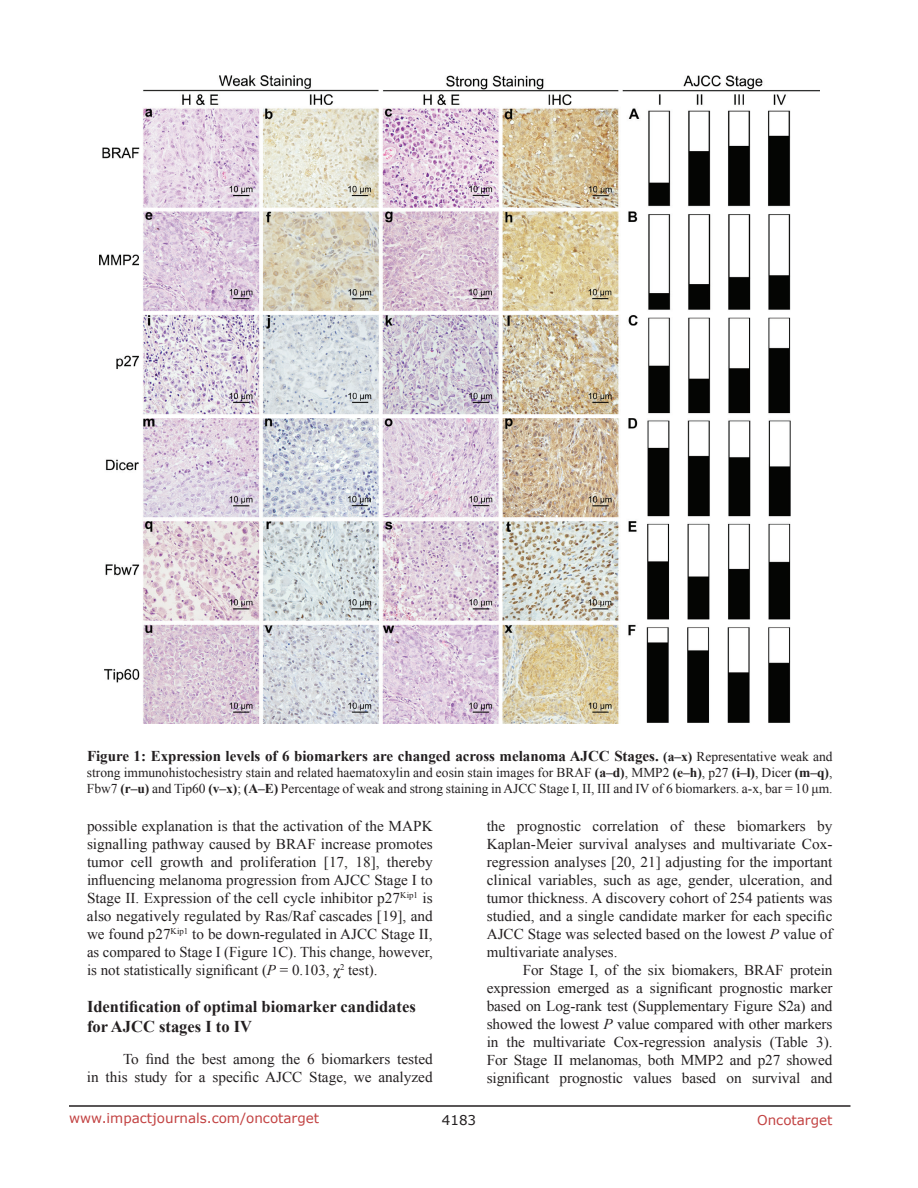
<style>
.page{position:relative;width:918px;height:1188px;background:#fff}
.page>*{position:absolute;margin:0;border:0;box-sizing:border-box;transform-origin:0 0}
.t1{font:700 16.5px/19.8px "Times New Roman";color:#231f20}
.t2{font:15px/18px "Times New Roman";color:#231f20;text-align:justify}
.t3{font:700 15px "Times New Roman";color:#231f20}
.t4{font:13.5px/16.2px "Times New Roman";color:#231f20}
.t5{font:13.5px "Verdana";color:#c24141}
.t6{font:13.5px "Verdana";color:#231f20}
.s1{font-size:13.5px}
.s2{font-weight:400;font-size:13.5px}
.s3{font-weight:700}
.s4{font-style:italic}
</style>
<div class="page">
<hr style="left:69px;top:1105px;width:781px;height:2px;background:#231f20">
<img style="left:100px;top:75px;width:720px;height:648px">
<p class="t3" style="left:87px;top:745px;width:747px">Figure 1: Expression levels of 6 biomarkers are changed across melanoma AJCC Stages. <span class="s1">(a–x)</span> <span class="s2">Representative weak and</span></p>
<p class="t4" style="left:87px;top:764px;width:747px">strong immunohistochesistry stain and related haematoxylin and eosin stain images for BRAF <span class="s3">(a–d)</span>, MMP2 <span class="s3">(e–h)</span>, p27 <span class="s3">(i–l)</span>, Dicer <span class="s3">(m–q)</span>,<br>Fbw7 <span class="s3">(r–u)</span> and Tip60 <span class="s3">(v–x)</span>; <span class="s3">(A–E)</span> Percentage of weak and strong staining in AJCC Stage I, II, III and IV of 6 biomarkers. a-x, bar = 10 μm.</p>
<p class="t2" style="left:87px;top:816px;width:347px">possible explanation is that the activation of the MAPK signalling pathway caused by BRAF increase promotes tumor cell growth and proliferation [17, 18], thereby influencing melanoma progression from AJCC Stage I to Stage II. Expression of the cell cycle inhibitor p27<sup>Kip1</sup> is also negatively regulated by Ras/Raf cascades [19], and we found p27<sup>Kip1</sup> to be down-regulated in AJCC Stage II, as compared to Stage I (Figure 1C). This change, however, is not statistically significant (<span class="s4">P</span> = 0.103, χ<sup>2</sup> test).</p>
<p class="t1" style="left:87px;top:997px;width:330px">Identification of optimal biomarker candidates for AJCC stages I to IV</p>
<p class="t2" style="left:87px;top:1049px;width:347px;text-align:right">To find the best among the 6 biomarkers tested<br>in this study for a specific AJCC Stage, we analyzed</p>
<p class="t2" style="left:487px;top:816px;width:347px">the prognostic correlation of these biomarkers by Kaplan-Meier survival analyses and multivariate Cox&shy;regression analyses [20, 21] adjusting for the important clinical variables, such as age, gender, ulceration, and tumor thickness. A discovery cohort of 254 patients was studied, and a single candidate marker for each specific AJCC Stage was selected based on the lowest <span class="s4">P</span> value of multivariate analyses.</p>
<p class="t2" style="left:487px;top:960px;width:347px;text-indent:36px">For Stage I, of the six biomakers, BRAF protein expression emerged as a significant prognostic marker based on Log-rank test (Supplementary Figure S2a) and showed the lowest <span class="s4">P</span> value compared with other markers in the multivariate Cox-regression analysis (Table 3).<br>For Stage II melanomas, both MMP2 and p27 showed significant prognostic values based on survival and</p>
<p class="t5" style="left:69px;top:1109px;width:252px">www.impactjournals.com/oncotarget</p>
<p class="t6" style="left:442px;top:1111px;width:36px">4183</p>
<p class="t5" style="left:757px;top:1111px;width:77px">Oncotarget</p>
</div>
